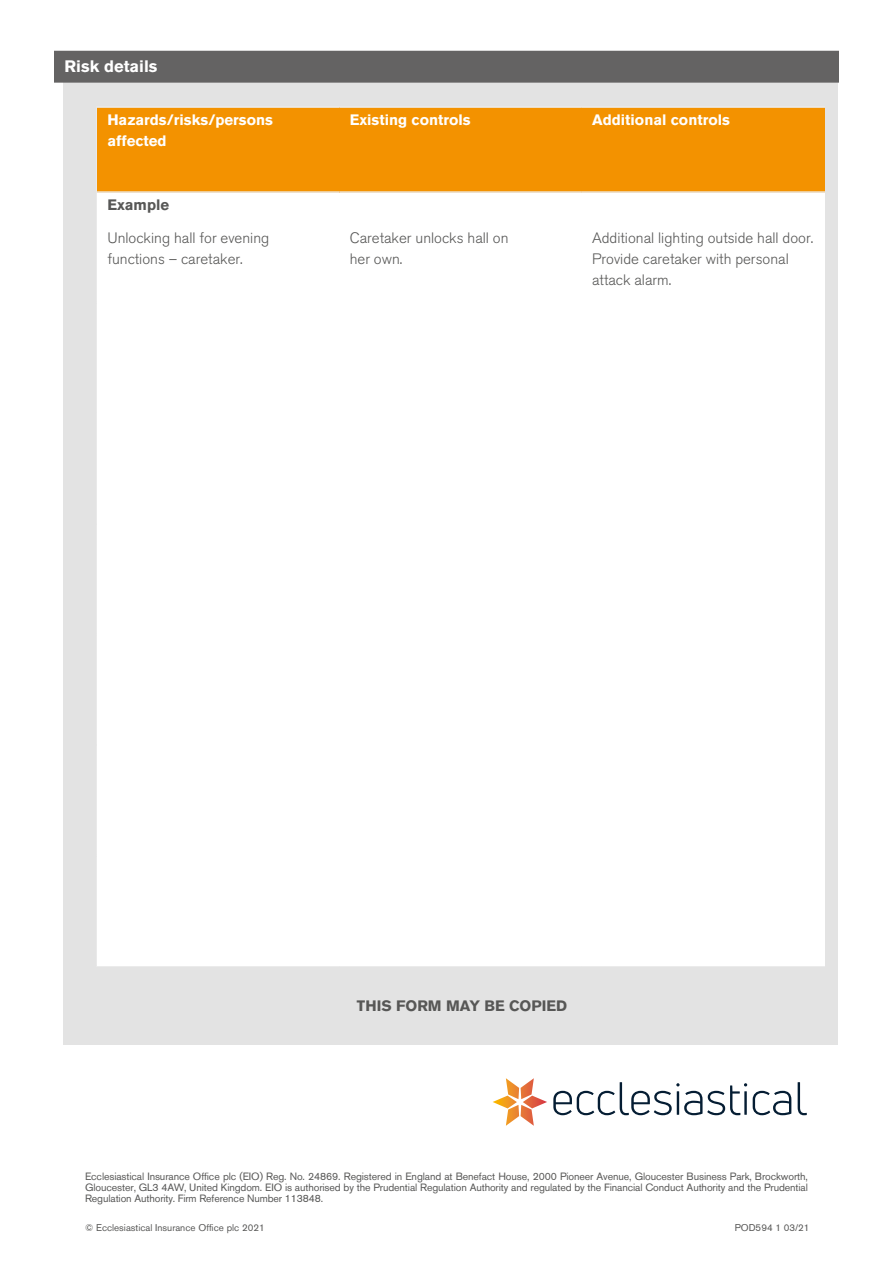
<style>
.page{position:relative;width:893px;height:1263px;background:#fff}
.page>*{position:absolute;margin:0;border:0;box-sizing:border-box;transform-origin:0 0}
.t1{font:700 16.5px "Akzidenz Grotesk BQ";color:#fff}
.t2{font:300 15px "Akzidenz Grotesk BQ";color:#575756}
.t3{font:700 15px/21.3px "Akzidenz Grotesk BQ";color:#fff}
.t4{font:700 15px "Akzidenz Grotesk BQ";color:#575756}
.t5{font:10.5px/11.2px "Akzidenz Grotesk BQ";letter-spacing:-.01em;color:#575756;text-align:justify}
.t6{font:9.75px "Akzidenz Grotesk BQ";color:#575756}
</style>
<div class="page">
<div style="left:63px;top:54px;width:775px;height:991px;background:#e3e3e3"></div>
<hr style="left:823px;top:193px;width:2px;height:109px;background:#ededed">
<hr style="left:823px;top:108px;width:2px;height:83px;background:#ededed">
<hr style="left:96px;top:193px;width:2px;height:109px;background:#ededed">
<hr style="left:96px;top:108px;width:2px;height:83px;background:#ededed">
<hr style="left:823px;top:856px;width:2px;height:109px;background:#ededed">
<hr style="left:823px;top:746px;width:2px;height:109px;background:#ededed">
<hr style="left:823px;top:635px;width:2px;height:109px;background:#ededed">
<hr style="left:823px;top:524px;width:2px;height:110px;background:#ededed">
<hr style="left:823px;top:414px;width:2px;height:109px;background:#ededed">
<hr style="left:823px;top:303px;width:2px;height:109px;background:#ededed">
<hr style="left:96px;top:965px;width:243px;height:2px;background:#ededed">
<hr style="left:339px;top:965px;width:243px;height:2px;background:#ededed">
<hr style="left:582px;top:965px;width:243px;height:2px;background:#ededed">
<hr style="left:96px;top:856px;width:2px;height:109px;background:#ededed">
<hr style="left:96px;top:855px;width:243px;height:1px;background:#ededed">
<hr style="left:582px;top:855px;width:243px;height:1px;background:#ededed">
<hr style="left:96px;top:746px;width:2px;height:109px;background:#ededed">
<hr style="left:96px;top:744px;width:243px;height:2px;background:#ededed">
<hr style="left:582px;top:744px;width:243px;height:2px;background:#ededed">
<hr style="left:96px;top:635px;width:2px;height:109px;background:#ededed">
<hr style="left:96px;top:634px;width:243px;height:1px;background:#ededed">
<hr style="left:582px;top:634px;width:243px;height:1px;background:#ededed">
<hr style="left:96px;top:524px;width:2px;height:110px;background:#ededed">
<hr style="left:96px;top:523px;width:243px;height:1px;background:#ededed">
<hr style="left:582px;top:523px;width:243px;height:1px;background:#ededed">
<hr style="left:96px;top:414px;width:2px;height:109px;background:#ededed">
<hr style="left:96px;top:412px;width:243px;height:2px;background:#ededed">
<hr style="left:582px;top:412px;width:243px;height:2px;background:#ededed">
<hr style="left:96px;top:303px;width:2px;height:109px;background:#ededed">
<hr style="left:96px;top:302px;width:243px;height:1px;background:#ededed">
<hr style="left:582px;top:302px;width:243px;height:1px;background:#ededed">
<div style="left:97px;top:192px;width:242px;height:111px;background:#fff"></div>
<div style="left:339px;top:192px;width:243px;height:111px;background:#fff"></div>
<div style="left:582px;top:192px;width:242px;height:111px;background:#fff"></div>
<div style="left:97px;top:303px;width:242px;height:110px;background:#fff"></div>
<div style="left:339px;top:303px;width:243px;height:110px;background:#fff"></div>
<div style="left:582px;top:303px;width:242px;height:110px;background:#fff"></div>
<div style="left:97px;top:413px;width:242px;height:111px;background:#fff"></div>
<div style="left:339px;top:413px;width:243px;height:111px;background:#fff"></div>
<div style="left:582px;top:413px;width:242px;height:111px;background:#fff"></div>
<div style="left:97px;top:524px;width:242px;height:110px;background:#fff"></div>
<div style="left:339px;top:524px;width:243px;height:110px;background:#fff"></div>
<div style="left:582px;top:524px;width:242px;height:110px;background:#fff"></div>
<div style="left:97px;top:634px;width:242px;height:111px;background:#fff"></div>
<div style="left:339px;top:634px;width:243px;height:111px;background:#fff"></div>
<div style="left:582px;top:634px;width:242px;height:111px;background:#fff"></div>
<div style="left:97px;top:745px;width:242px;height:110px;background:#fff"></div>
<div style="left:339px;top:745px;width:243px;height:110px;background:#fff"></div>
<div style="left:582px;top:745px;width:242px;height:110px;background:#fff"></div>
<div style="left:97px;top:855px;width:242px;height:111px;background:#fff"></div>
<div style="left:339px;top:855px;width:243px;height:111px;background:#fff"></div>
<div style="left:582px;top:855px;width:242px;height:111px;background:#fff"></div>
<div style="left:54px;top:51px;width:785px;height:32px;background:#646363"></div>
<div style="left:97px;top:107px;width:242px;height:85px;background:#f39200"></div>
<div style="left:339px;top:107px;width:243px;height:85px;background:#f39200"></div>
<div style="left:582px;top:107px;width:242px;height:85px;background:#f39200"></div>
<hr style="left:96px;top:106px;width:243px;height:2px;background:#ededed">
<hr style="left:96px;top:191px;width:243px;height:2px;background:#ededed">
<hr style="left:339px;top:106px;width:243px;height:2px;background:#ededed">
<hr style="left:339px;top:191px;width:243px;height:2px;background:#ededed">
<hr style="left:582px;top:106px;width:243px;height:2px;background:#ededed">
<hr style="left:582px;top:191px;width:243px;height:2px;background:#ededed">
<svg style="left:553px;top:1082px;width:254px;height:33px"></svg>
<svg style="left:493px;top:1078px;width:54px;height:48px"></svg>
<p class="t1" style="left:65px;top:57px;width:94px">Risk details</p>
<p class="t3" style="left:107px;top:109px;width:167px">Hazards/risks/persons affected</p>
<p class="t3" style="left:350px;top:109px;width:122px">Existing controls</p>
<p class="t3" style="left:592px;top:109px;width:139px">Additional controls</p>
<p class="t4" style="left:107px;top:196px;width:63px">Example</p>
<p class="t2" style="left:107px;top:230px;width:163px">Unlocking hall for evening</p>
<p class="t2" style="left:350px;top:229px;width:160px">Caretaker unlocks hall on</p>
<p class="t2" style="left:592px;top:229px;width:223px">Additional lighting outside hall door.</p>
<p class="t2" style="left:107px;top:251px;width:137px">functions – caretaker.</p>
<p class="t2" style="left:350px;top:250px;width:54px">her own.</p>
<p class="t2" style="left:592px;top:250px;width:198px">Provide caretaker with personal</p>
<p class="t2" style="left:592px;top:271px;width:81px">attack alarm.</p>
<p class="t4" style="left:357px;top:997px;width:212px">THIS FORM MAY BE COPIED</p>
<p class="t5" style="left:85px;top:1170px;width:724px">Ecclesiastical Insurance Office plc (EIO) Reg. No. 24869. Registered in England at Benefact House, 2000 Pioneer Avenue, Gloucester Business Park, Brockworth, Gloucester, GL3 4AW, United Kingdom. EIO is authorised by the Prudential Regulation Authority and regulated by the Financial Conduct Authority and the Prudential Regulation Authority. Firm Reference Number 113848.</p>
<p class="t6" style="left:85px;top:1222px;width:181px">© Ecclesiastical Insurance Office plc 2021</p>
<p class="t6" style="left:735px;top:1222px;width:76px">POD594 1 03/21</p>
</div>
